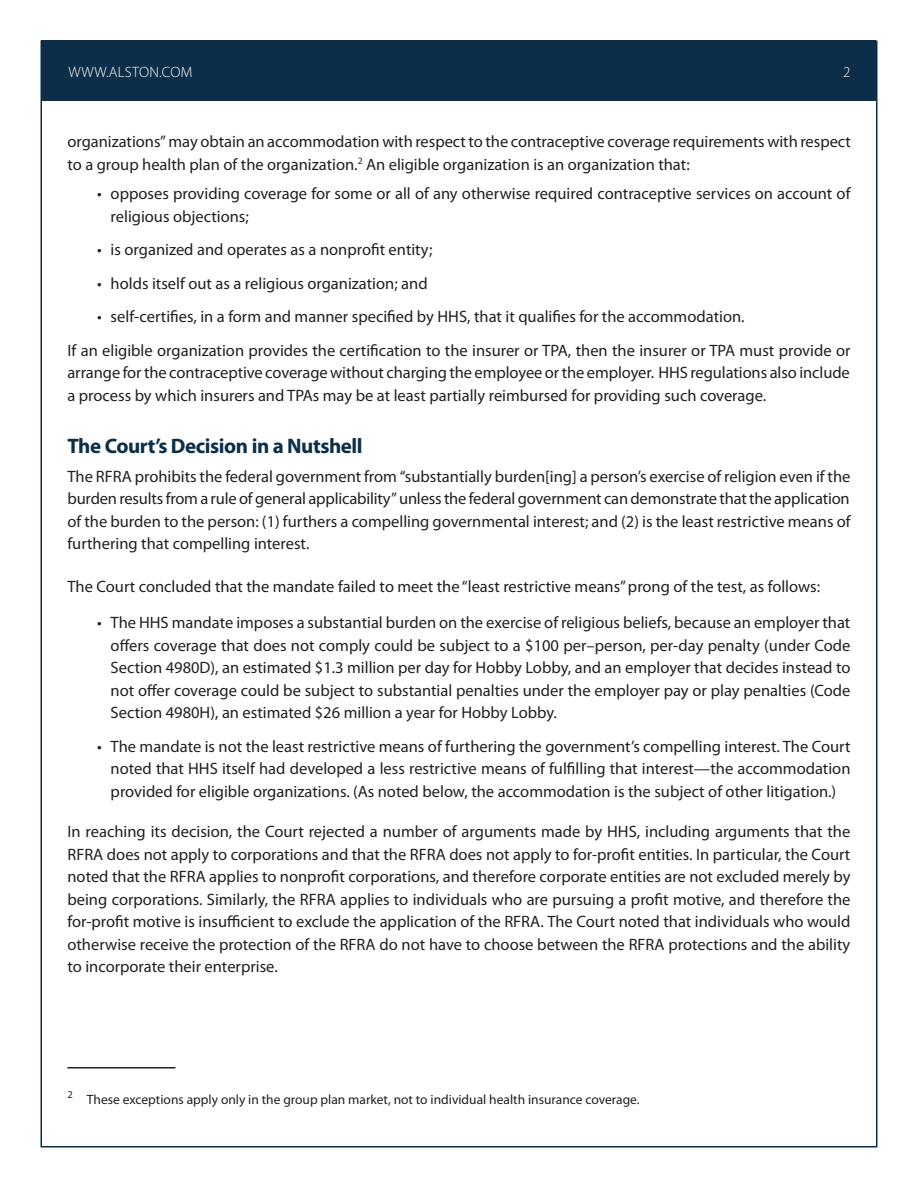
<style>
.page{position:relative;width:918px;height:1188px;background:#fff}
.page>*{position:absolute;margin:0;border:0;box-sizing:border-box;transform-origin:0 0}
.Head{font:700 21px "Myriad Pro";letter-spacing:-.02em;color:#0c2e48}
.Body_Text{font:16.5px/22.5px "Myriad Pro";color:#231f20;text-align:justify}
.Paragraph_Style_1{font:300 15px "Myriad Pro";letter-spacing:.02em;color:#fff}
.Footnote{font:13.5px "Myriad Pro";color:#231f20}
</style>
<div class="page">
<div style="left:42px;top:40px;width:834px;height:61px;background:#0c2e48"></div>
<hr style="left:67px;top:1067px;width:108px;height:2px;background:#231f20">
<p class="Paragraph_Style_1" style="left:68px;top:63px;width:126px">WWW.ALSTON.COM</p>
<p class="Paragraph_Style_1" style="left:843px;top:63px;width:9px">2</p>
<p class="Body_Text" style="left:67px;top:130px;width:785px">organizations” may obtain an accommodation with respect to the contraceptive coverage requirements with respect to a group health plan of the organization.<sup>2</sup> An eligible organization is an organization that:</p>
<p class="Body_Text" style="left:111px;top:182px;width:741px;text-indent:-14px">• opposes providing coverage for some or all of any otherwise required contraceptive services on account of religious objections;</p>
<p class="Body_Text" style="left:97px;top:238px;width:337px">• is organized and operates as a nonprofit entity;</p>
<p class="Body_Text" style="left:97px;top:272px;width:332px">• holds itself out as a religious organization; and</p>
<p class="Body_Text" style="left:97px;top:305px;width:649px">• self-certifies, in a form and manner specified by HHS, that it qualifies for the accommodation.</p>
<p class="Body_Text" style="left:67px;top:339px;width:785px">If an eligible organization provides the certification to the insurer or TPA, then the insurer or TPA must provide or arrange for the contraceptive coverage without charging the employee or the employer. HHS regulations also include a process by which insurers and TPAs may be at least partially reimbursed for providing such coverage.</p>
<p class="Head" style="left:67px;top:432px;width:297px">The Court’s Decision in a Nutshell</p>
<p class="Body_Text" style="left:67px;top:465px;width:785px">The RFRA prohibits the federal government from “substantially burden[ing] a person’s exercise of religion even if the burden results from a rule of general applicability” unless the federal government can demonstrate that the application of the burden to the person: (1) furthers a compelling governmental interest; and (2) is the least restrictive means of furthering that compelling interest.</p>
<p class="Body_Text" style="left:67px;top:575px;width:754px">The Court concluded that the mandate failed to meet the “least restrictive means” prong of the test, as follows:</p>
<p class="Body_Text" style="left:111px;top:611px;width:741px;text-indent:-14px">• The HHS mandate imposes a substantial burden on the exercise of religious beliefs, because an employer that offers coverage that does not comply could be subject to a $100 per–person, per-day penalty (under Code Section 4980D), an estimated $1.3 million per day for Hobby Lobby, and an employer that decides instead to not offer coverage could be subject to substantial penalties under the employer pay or play penalties (Code Section 4980H), an estimated $26 million a year for Hobby Lobby.</p>
<p class="Body_Text" style="left:111px;top:735px;width:741px;text-indent:-14px">• The mandate is not the least restrictive means of furthering the government’s compelling interest. The Court noted that HHS itself had developed a less restrictive means of fulfilling that interest—the accommodation provided for eligible organizations. (As noted below, the accommodation is the subject of other litigation.)</p>
<p class="Body_Text" style="left:67px;top:820px;width:785px">In reaching its decision, the Court rejected a number of arguments made by HHS, including arguments that the RFRA does not apply to corporations and that the RFRA does not apply to for-profit entities. In particular, the Court noted that the RFRA applies to nonprofit corporations, and therefore corporate entities are not excluded merely by being corporations. Similarly, the RFRA applies to individuals who are pursuing a profit motive, and therefore the for-profit motive is insufficient to exclude the application of the RFRA. The Court noted that individuals who would otherwise receive the protection of the RFRA do not have to choose between the RFRA protections and the ability to incorporate their enterprise.</p>
<p class="Footnote" style="left:67px;top:1091px;width:574px"><sup>2</sup> These exceptions apply only in the group plan market, not to individual health insurance coverage.</p>
</div>
